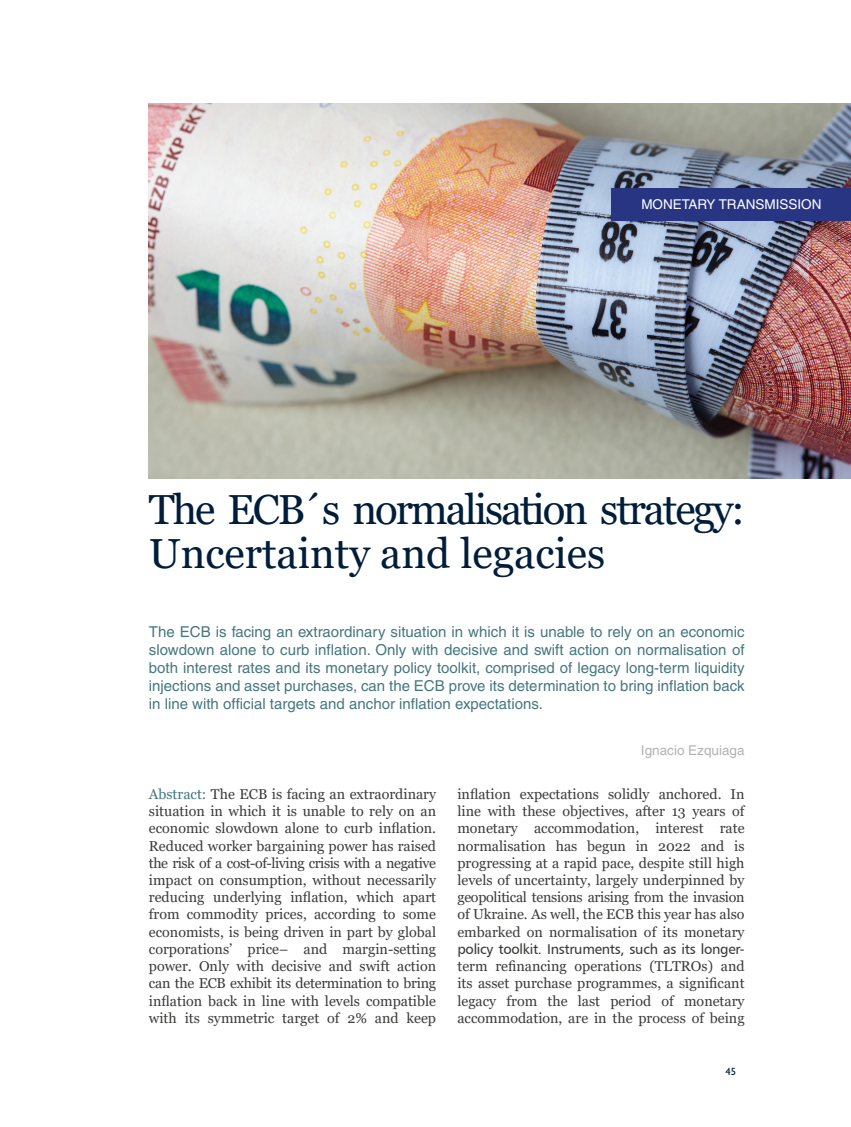
<style>
.page{position:relative;width:851px;height:1127px;background:#fff}
.page>*{position:absolute;margin:0;border:0;box-sizing:border-box;transform-origin:0 0}
.t1{font:42px/43.5px "Georgia";letter-spacing:-.05em;color:#001d39}
.t2{font:15px/18px "Helvetica";color:#45777e;text-align:justify}
.t3{font:14.25px/17.2px "Georgia";color:#3c3c3b;text-align:justify}
.t4{font:14.25px "Humanist 777 BT Roman B";letter-spacing:-.02em;color:#3c3c3b}
.t5{font:13.5px "Helvetica";color:#fff}
.t6{font:13.5px "Helvetica";color:#b3b2b2}
.t7{font:500 10.5px "Gill Sans MT Std";color:#001d39}
.s1{color:#45777e}
</style>
<div class="page">
<img style="left:149px;top:104px;width:701px;height:374px">
<div style="left:611px;top:188px;width:239px;height:33px;background:#283583"></div>
<p class="t5" style="left:641px;top:196px;width:182px">MONETARY TRANSMISSION</p>
<h1 class="t1" style="left:149px;top:489px;width:597px">The ECB´s normalisation strategy:<br>Uncertainty and legacies</h1>
<p class="t2" style="left:149px;top:623px;width:597px">The ECB is facing an extraordinary situation in which it is unable to rely on an economic slowdown alone to curb inflation. Only with decisive and swift action on normalisation of both interest rates and its monetary policy toolkit, comprised of legacy long-term liquidity injections and asset purchases, can the ECB prove its determination to bring inflation back in line with official targets and anchor inflation expectations.</p>
<p class="t6" style="left:641px;top:742px;width:105px">Ignacio Ezquiaga</p>
<p class="t3" style="left:149px;top:785px;width:289px"><span class="s1">Abstract:</span> The ECB is facing an extraordinary situation in which it is unable to rely on an economic slowdown alone to curb inflation.<br>Reduced worker bargaining power has raised the risk of a cost-of-living crisis with a negative impact on consumption, without necessarily reducing underlying inflation, which apart from commodity prices, according to some economists, is being driven in part by global corporations’ price– and margin-setting power. Only with decisive and swift action can the ECB exhibit its determination to bring inflation back in line with levels compatible with its symmetric target of 2% and keep</p>
<p class="t3" style="left:457px;top:785px;width:289px">inflation expectations solidly anchored. In line with these objectives, after 13 years of monetary accommodation, interest rate normalisation has begun in 2022 and is progressing at a rapid pace, despite still high levels of uncertainty, largely underpinned by geopolitical tensions arising from the invasion of Ukraine. As well, the ECB this year has also embarked on normalisation of its monetary</p>
<p class="t4" style="left:457px;top:940px;width:288px">policy toolkit. Instruments, such as its longer-</p>
<p class="t3" style="left:457px;top:958px;width:289px">term refinancing operations (TLTROs) and its asset purchase programmes, a significant legacy from the last period of monetary accommodation, are in the process of being</p>
<p class="t7" style="left:725px;top:1065px;width:12px">45</p>
</div>
